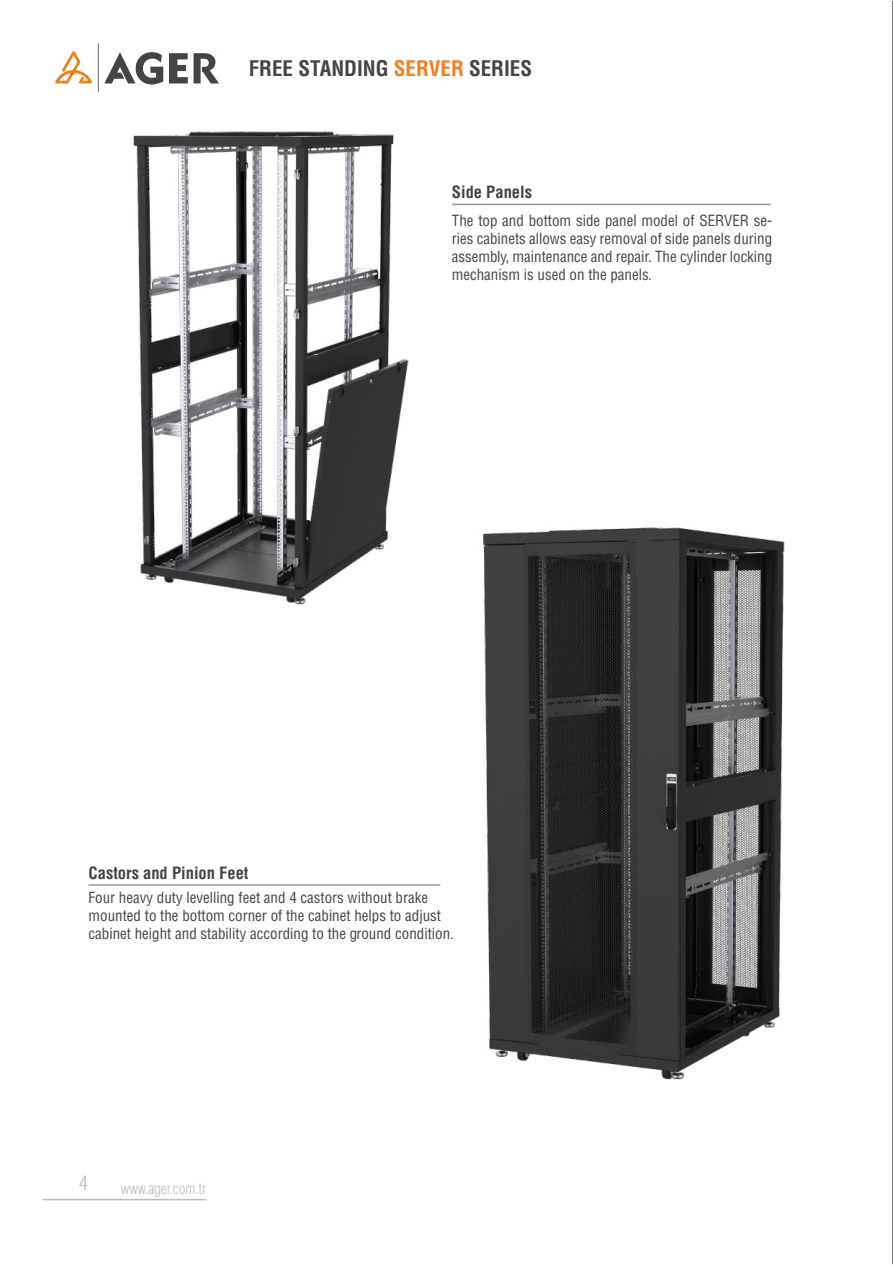
<style>
.page{position:relative;width:893px;height:1265px;background:#fff}
.page>*{position:absolute;margin:0;border:0;box-sizing:border-box;transform-origin:0 0}
.t1{font:21px "Helvetica Cond Bold Tr";color:#454444}
.t2{font:19.5px "Helvetica Condensed Light Tr";color:#bdbbbd}
.t3{font:16.5px "Helvetica Cond Bold Tr";color:#454444}
.t4{font:15px/18px "Helvetica Cond Normal Tr";color:#454444;text-align:justify}
.t5{font:15px "Helvetica Condensed Light Tr";color:#bdbbbd}
.s1{color:#f38020}
</style>
<div class="page">
<hr style="left:892px;top:1px;width:1px;height:1263px;background:#454444">
<hr style="left:452px;top:204px;width:319px;height:1px;background:#9a9a9e">
<hr style="left:89px;top:884px;width:351px;height:1px;background:#9a9a9e">
<img style="left:133px;top:131px;width:276px;height:475px">
<img style="left:434px;top:527px;width:351px;height:553px">
<hr style="left:43px;top:1198px;width:163px;height:2px;background:#bdbbbd">
<hr style="left:98px;top:43px;width:1px;height:49px;background:#444">
<svg style="left:194px;top:53px;width:25px;height:30px"></svg>
<svg style="left:104px;top:52px;width:59px;height:32px"></svg>
<svg style="left:169px;top:53px;width:19px;height:30px"></svg>
<svg style="left:55px;top:51px;width:37px;height:32px"></svg>
<h1 class="t1" style="left:249px;top:55px;width:285px">FREE STANDING <span class="s1">SERVER</span> SERIES</h1>
<p class="t3" style="left:452px;top:182px;width:82px">Side Panels</p>
<p class="t4" style="left:452px;top:212px;width:322px">The top and bottom side panel model of SERVER se&shy;ries cabinets allows easy removal of side panels during assembly, maintenance and repair. The cylinder locking mechanism is used on the panels.</p>
<p class="t3" style="left:89px;top:862px;width:161px">Castors and Pinion Feet</p>
<p class="t4" style="left:89px;top:888px;width:367px;text-align:left">Four heavy duty levelling feet and 4 castors without brake mounted to the bottom corner of the cabinet helps to adjust cabinet height and stability according to the ground condition.</p>
<h2 class="t2" style="left:79px;top:1171px;width:10px">4</h2>
<p class="t5" style="left:121px;top:1179px;width:87px">www.ager.com.tr</p>
</div>
